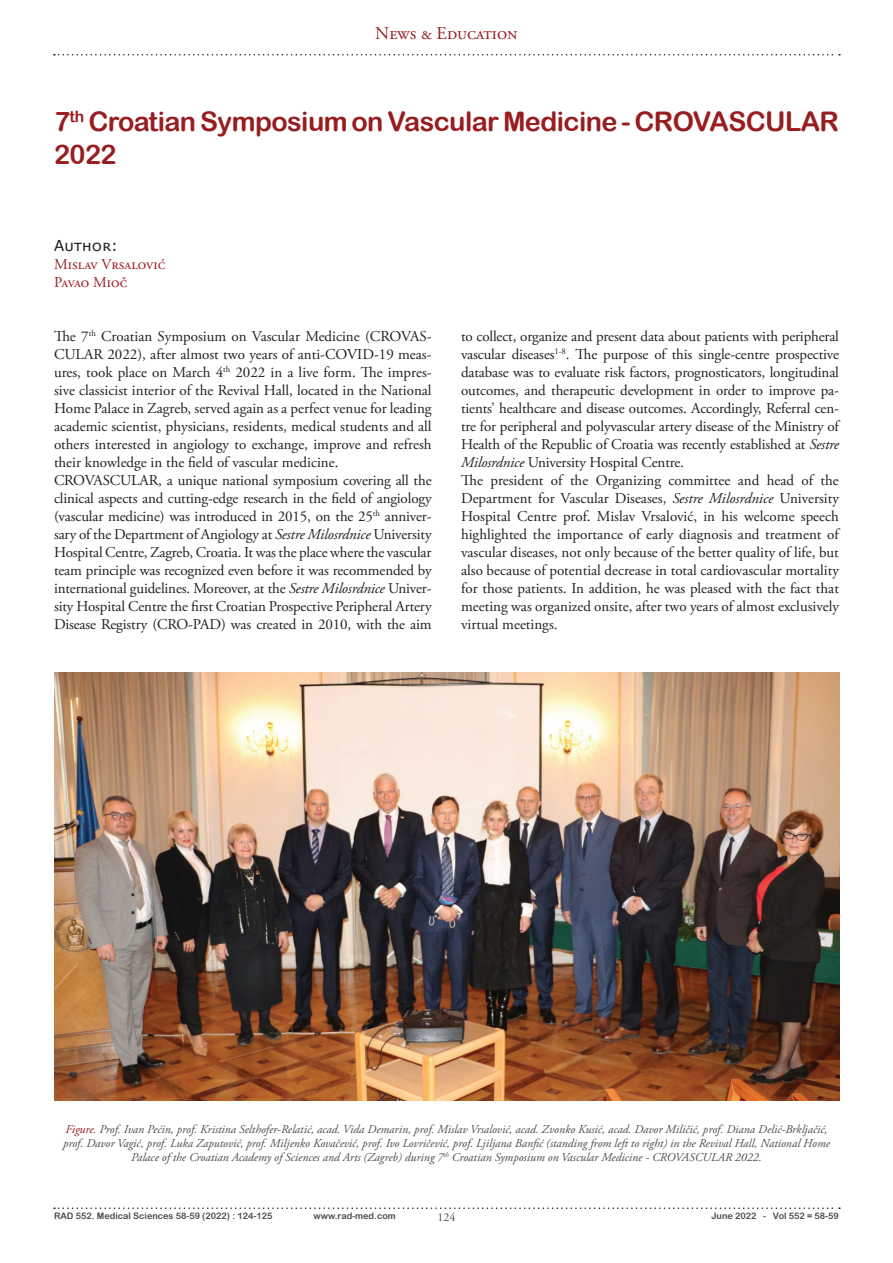
<style>
.page{position:relative;width:893px;height:1263px;background:#fff}
.page>*{position:absolute;margin:0;border:0;box-sizing:border-box;transform-origin:0 0}
.t1{font:27px/32.4px "Arial Rounded MT Bold";letter-spacing:-.02em;color:#981d20}
.t2{font:18px "Adobe Garamond Pro";color:#981d20}
.t3{font:15px/18px "Adobe Garamond Pro";letter-spacing:-.01em;color:#231f20}
.t4{font:15px/18px "Adobe Garamond Pro";letter-spacing:.005em;color:#981d20}
.t5{font:15px "Verdana";letter-spacing:.005em;color:#231f20}
.t6{font:italic 12px/14.4px "Adobe Garamond Pro";color:#4c4c4c;text-align:center}
.t7{font:12px "Adobe Garamond Pro";color:#4c4c4c}
.t8{font:9px "Arial Rounded MT Bold";color:#4c4c4c}
.s1{font-style:italic}
.s2{color:#981d20}
</style>
<div class="page">
<svg style="left:54px;top:54px;width:786px;height:2px"></svg>
<svg style="left:54px;top:1207px;width:786px;height:2px"></svg>
<img style="left:55px;top:672px;width:785px;height:428px">
<p class="t2" style="left:375px;top:23px;width:144px">News &amp; Education</p>
<h1 class="t1" style="left:54px;top:105px;width:786px">7<sup>th</sup> Croatian Symposium on Vascular Medicine - CROVASCULAR<br>2022</h1>
<p class="t5" style="left:54px;top:235px;width:66px">Author:</p>
<p class="t4" style="left:54px;top:256px;width:113px">Mislav Vrsalović<br>Pavao Mioč</p>
<p class="t3" style="left:54px;top:328px;width:379px">The 7<sup>th</sup> Croatian Symposium on Vascular Medicine (CROVAS-CULAR 2022), after almost two years of anti-COVID-19 meas&shy;ures, took place on March 4<sup>th</sup> 2022 in a live form. The impres&shy;sive classicist interior of the Revival Hall, located in the National Home Palace in Zagreb, served again as a perfect venue for leading academic scientist, physicians, residents, medical students and all others interested in angiology to exchange, improve and refresh their knowledge in the field of vascular medicine.<br>CROVASCULAR, a unique national symposium covering all the clinical aspects and cutting-edge research in the field of angiology (vascular medicine) was introduced in 2015, on the 25<sup>th</sup> anniver&shy;sary of the Department of Angiology at <span class="s1">Sestre Milosrdnice</span> University Hospital Centre, Zagreb, Croatia. It was the place where the vascular team principle was recognized even before it was recommended by international guidelines. Moreover, at the <span class="s1">Sestre Milosrdnice</span> Univer&shy;sity Hospital Centre the first Croatian Prospective Peripheral Artery Disease Registry (CRO-PAD) was created in 2010, with the aim</p>
<p class="t3" style="left:461px;top:327px;width:379px">to collect, organize and present data about patients with peripheral vascular diseases<sup>1-8</sup>. The purpose of this single-centre prospective database was to evaluate risk factors, prognosticators, longitudinal outcomes, and therapeutic development in order to improve pa&shy;tients’ healthcare and disease outcomes. Accordingly, Referral cen&shy;tre for peripheral and polyvascular artery disease of the Ministry of Health of the Republic of Croatia was recently established at <span class="s1">Sestre Milosrdnice</span> University Hospital Centre.<br>The president of the Organizing committee and head of the Department for Vascular Diseases, <span class="s1">Sestre Milosrdnice</span> University Hospital Centre prof. Mislav Vrsalović, in his welcome speech highlighted the importance of early diagnosis and treatment of vascular diseases, not only because of the better quality of life, but also because of potential decrease in total cardiovascular mortality for those patients. In addition, he was pleased with the fact that meeting was organized onsite, after two years of almost exclusively virtual meetings.</p>
<p class="t6" style="left:63px;top:1122px;width:768px"><span class="s2">Figure.</span> Prof. Ivan Pećin, prof. Kristina Selthofer-Relatić, acad. Vida Demarin, prof. Mislav Vrsalović, acad. Zvonko Kusić, acad. Davor Miličić, prof. Diana Delić-Brkljačić, prof. Davor Vagić, prof. Luka Zaputović, prof. Miljenko Kovačević, prof. Ivo Lovričević, prof. Ljiljana Banfić (standing from left to right) in the Revival Hall, National Home<br>Palace of the Croatian Academy of Sciences and Arts (Zagreb) during 7<sup>th</sup> Croatian Symposium on Vascular Medicine - CROVASCULAR 2022.</p>
<p class="t8" style="left:54px;top:1210px;width:220px">RAD 552. Medical Sciences 58-59 (2022) : 124-125</p>
<p class="t8" style="left:314px;top:1210px;width:84px">www.rad-med.com</p>
<p class="t7" style="left:437px;top:1210px;width:19px">124</p>
<p class="t8" style="left:711px;top:1210px;width:129px">June 2022 - Vol 552 = 58-59</p>
</div>
